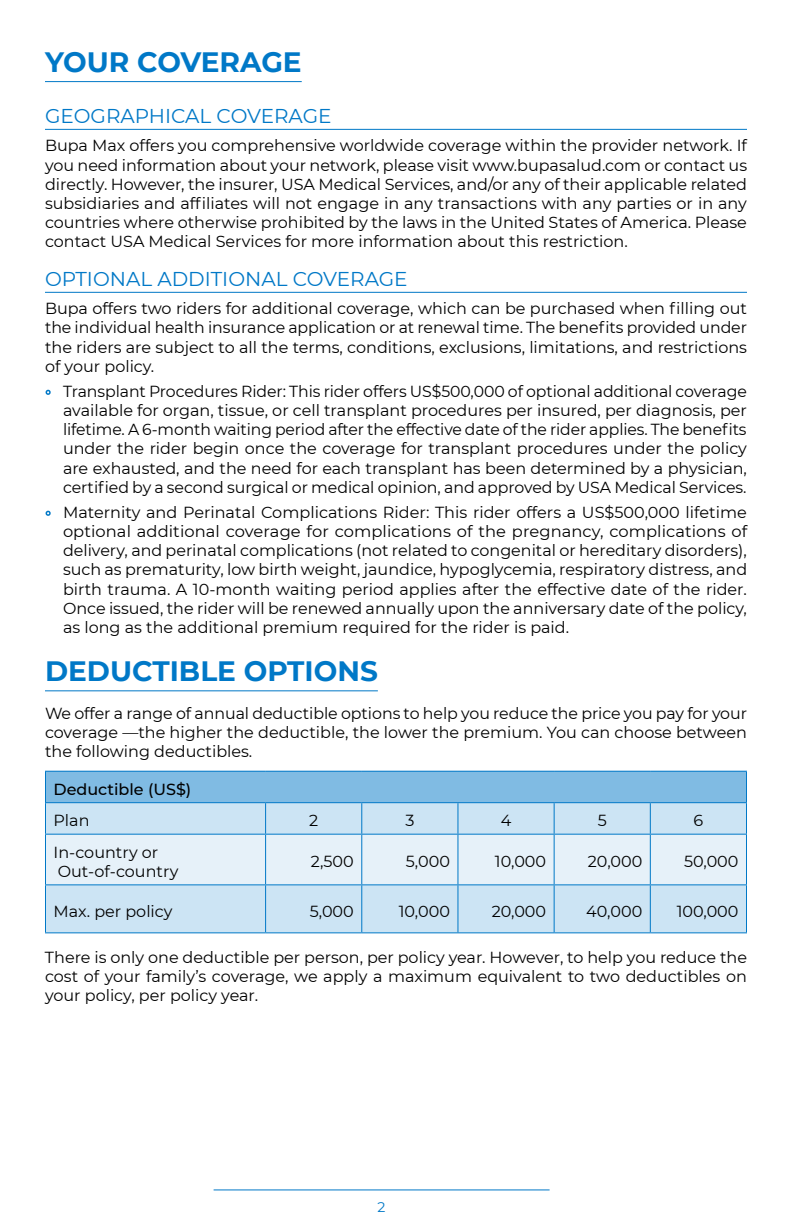
<style>
.page{position:relative;width:792px;height:1224px;background:#fff}
.page>*{position:absolute;margin:0;border:0;box-sizing:border-box;transform-origin:0 0}
.t1{font:700 28px "Montserrat";color:#0078c7}
.t2{font:20px "Montserrat";color:#0078c7}
.t3{font:16px/19.2px "Montserrat";color:#000;text-align:justify}
.t4{font:500 16px "Montserrat";color:#000}
.t5{font:14px "Montserrat";color:#0078c7}
.s1{font-weight:500;font-size:20px;color:#0078c7}
</style>
<div class="page">
<hr style="left:214px;top:1190px;width:336px;height:1px;background:#0078c7">
<hr style="left:45px;top:81px;width:257px;height:1px;background:#0078c7">
<hr style="left:45px;top:129px;width:702px;height:1px;background:#0078c7">
<hr style="left:45px;top:292px;width:702px;height:1px;background:#0078c7">
<hr style="left:45px;top:690px;width:333px;height:1px;background:#0078c7">
<div style="left:46px;top:771px;width:700px;height:32px;background:#80bbe3"></div>
<div style="left:46px;top:803px;width:700px;height:129px;background:#cce4f4"></div>
<div style="left:46px;top:835px;width:700px;height:49px;background:#e6f1f9"></div>
<hr style="left:45px;top:772px;width:1px;height:30px;background:#0078c7">
<hr style="left:45px;top:771px;width:221px;height:1px;background:#0078c7">
<hr style="left:266px;top:771px;width:96px;height:1px;background:#0078c7">
<hr style="left:362px;top:771px;width:96px;height:1px;background:#0078c7">
<hr style="left:458px;top:771px;width:96px;height:1px;background:#0078c7">
<hr style="left:554px;top:771px;width:96px;height:1px;background:#0078c7">
<hr style="left:650px;top:771px;width:97px;height:1px;background:#0078c7">
<hr style="left:746px;top:772px;width:1px;height:30px;background:#0078c7">
<hr style="left:45px;top:803px;width:1px;height:31px;background:#0078c7">
<hr style="left:45px;top:802px;width:221px;height:1px;background:#0078c7">
<hr style="left:265px;top:803px;width:1px;height:31px;background:#0078c7">
<hr style="left:266px;top:802px;width:96px;height:1px;background:#0078c7">
<hr style="left:362px;top:802px;width:96px;height:1px;background:#0078c7">
<hr style="left:458px;top:802px;width:96px;height:1px;background:#0078c7">
<hr style="left:554px;top:802px;width:96px;height:1px;background:#0078c7">
<hr style="left:650px;top:802px;width:97px;height:1px;background:#0078c7">
<hr style="left:361px;top:803px;width:1px;height:31px;background:#0078c7">
<hr style="left:457px;top:803px;width:1px;height:31px;background:#0078c7">
<hr style="left:554px;top:803px;width:1px;height:31px;background:#0078c7">
<hr style="left:650px;top:803px;width:1px;height:31px;background:#0078c7">
<hr style="left:746px;top:803px;width:1px;height:31px;background:#0078c7">
<hr style="left:45px;top:835px;width:1px;height:49px;background:#0078c7">
<hr style="left:45px;top:834px;width:221px;height:1px;background:#0078c7">
<hr style="left:265px;top:835px;width:1px;height:49px;background:#0078c7">
<hr style="left:266px;top:834px;width:96px;height:1px;background:#0078c7">
<hr style="left:362px;top:834px;width:96px;height:1px;background:#0078c7">
<hr style="left:458px;top:834px;width:96px;height:1px;background:#0078c7">
<hr style="left:554px;top:834px;width:96px;height:1px;background:#0078c7">
<hr style="left:650px;top:834px;width:97px;height:1px;background:#0078c7">
<hr style="left:361px;top:835px;width:1px;height:49px;background:#0078c7">
<hr style="left:457px;top:835px;width:1px;height:49px;background:#0078c7">
<hr style="left:554px;top:835px;width:1px;height:49px;background:#0078c7">
<hr style="left:650px;top:835px;width:1px;height:49px;background:#0078c7">
<hr style="left:746px;top:835px;width:1px;height:49px;background:#0078c7">
<hr style="left:45px;top:885px;width:1px;height:47px;background:#0078c7">
<hr style="left:45px;top:884px;width:221px;height:1px;background:#0078c7">
<hr style="left:45px;top:932px;width:221px;height:1px;background:#0078c7">
<hr style="left:265px;top:885px;width:1px;height:47px;background:#0078c7">
<hr style="left:266px;top:884px;width:96px;height:1px;background:#0078c7">
<hr style="left:266px;top:932px;width:96px;height:1px;background:#0078c7">
<hr style="left:361px;top:885px;width:1px;height:47px;background:#0078c7">
<hr style="left:362px;top:884px;width:96px;height:1px;background:#0078c7">
<hr style="left:362px;top:932px;width:96px;height:1px;background:#0078c7">
<hr style="left:457px;top:885px;width:1px;height:47px;background:#0078c7">
<hr style="left:458px;top:884px;width:96px;height:1px;background:#0078c7">
<hr style="left:458px;top:932px;width:96px;height:1px;background:#0078c7">
<hr style="left:554px;top:885px;width:1px;height:47px;background:#0078c7">
<hr style="left:554px;top:884px;width:96px;height:1px;background:#0078c7">
<hr style="left:554px;top:932px;width:96px;height:1px;background:#0078c7">
<hr style="left:650px;top:885px;width:1px;height:47px;background:#0078c7">
<hr style="left:650px;top:884px;width:97px;height:1px;background:#0078c7">
<hr style="left:746px;top:885px;width:1px;height:47px;background:#0078c7">
<hr style="left:650px;top:932px;width:97px;height:1px;background:#0078c7">
<h1 class="t1" style="left:45px;top:42px;width:258px">YOUR COVERAGE</h1>
<p class="t2" style="left:45px;top:102px;width:288px">GEOGRAPHICAL COVERAGE</p>
<p class="t3" style="left:45px;top:135px;width:704px">Bupa Max offers you comprehensive worldwide coverage within the provider network. If you need information about your network, please visit www.bupasalud.com or contact us directly. However, the insurer, USA Medical Services, and/or any of their applicable related subsidiaries and affiliates will not engage in any transactions with any parties or in any countries where otherwise prohibited by the laws in the United States of America. Please contact USA Medical Services for more information about this restriction.</p>
<p class="t2" style="left:45px;top:265px;width:364px">OPTIONAL ADDITIONAL COVERAGE</p>
<p class="t3" style="left:45px;top:298px;width:704px">Bupa offers two riders for additional coverage, which can be purchased when filling out the individual health insurance application or at renewal time. The benefits provided under the riders are subject to all the terms, conditions, exclusions, limitations, and restrictions of your policy.</p>
<p class="t3" style="left:63px;top:381px;width:685px;text-indent:-18px"><span class="s1">•</span> Transplant Procedures Rider: This rider offers US$500,000 of optional additional coverage available for organ, tissue, or cell transplant procedures per insured, per diagnosis, per lifetime. A 6-month waiting period after the effective date of the rider applies. The benefits under the rider begin once the coverage for transplant procedures under the policy are exhausted, and the need for each transplant has been determined by a physician, certified by a second surgical or medical opinion, and approved by USA Medical Services.</p>
<p class="t3" style="left:63px;top:502px;width:686px;text-indent:-18px"><span class="s1">•</span> Maternity and Perinatal Complications Rider: This rider offers a US$500,000 lifetime optional additional coverage for complications of the pregnancy, complications of delivery, and perinatal complications (not related to congenital or hereditary disorders), such as prematurity, low birth weight, jaundice, hypoglycemia, respiratory distress, and birth trauma. A 10-month waiting period applies after the effective date of the rider.<br>Once issued, the rider will be renewed annually upon the anniversary date of the policy, as long as the additional premium required for the rider is paid.</p>
<h1 class="t1" style="left:45px;top:651px;width:334px">DEDUCTIBLE OPTIONS</h1>
<p class="t3" style="left:45px;top:703px;width:704px">We offer a range of annual deductible options to help you reduce the price you pay for your coverage —the higher the deductible, the lower the premium. You can choose between the following deductibles.</p>
<p class="t4" style="left:54px;top:778px;width:139px">Deductible (US$)</p>
<p class="t3" style="left:54px;top:810px;width:38px">Plan</p>
<p class="t3" style="left:309px;top:810px;width:11px">2</p>
<p class="t3" style="left:405px;top:810px;width:11px">3</p>
<p class="t3" style="left:501px;top:810px;width:12px">4</p>
<p class="t3" style="left:598px;top:810px;width:11px">5</p>
<p class="t3" style="left:694px;top:810px;width:11px">6</p>
<p class="t3" style="left:54px;top:842px;width:126px">In-country or<br>Out-of-country</p>
<p class="t3" style="left:311px;top:851px;width:44px">2,500</p>
<p class="t3" style="left:406px;top:851px;width:46px">5,000</p>
<p class="t3" style="left:495px;top:851px;width:53px">10,000</p>
<p class="t3" style="left:588px;top:851px;width:56px">20,000</p>
<p class="t3" style="left:684px;top:851px;width:56px">50,000</p>
<p class="t3" style="left:53px;top:901px;width:121px">Max. per policy</p>
<p class="t3" style="left:310px;top:901px;width:46px">5,000</p>
<p class="t3" style="left:399px;top:901px;width:53px">10,000</p>
<p class="t3" style="left:492px;top:901px;width:56px">20,000</p>
<p class="t3" style="left:586px;top:901px;width:57px">40,000</p>
<p class="t3" style="left:677px;top:901px;width:63px">100,000</p>
<p class="t3" style="left:45px;top:947px;width:704px">There is only one deductible per person, per policy year. However, to help you reduce the cost of your family’s coverage, we apply a maximum equivalent to two deductibles on your policy, per policy year.</p>
<p class="t5" style="left:378px;top:1197px;width:9px">2</p>
</div>
